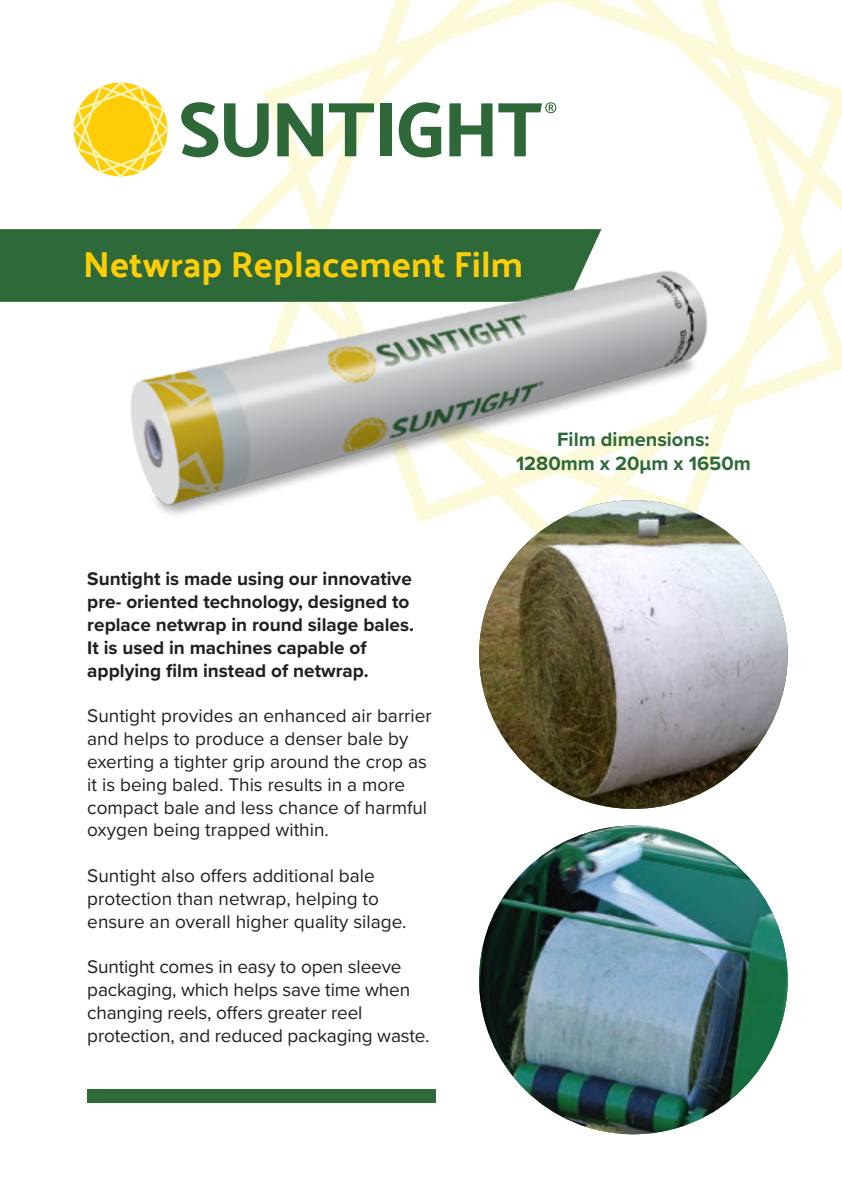
<style>
.page{position:relative;width:842px;height:1191px;background:#fff}
.page>*{position:absolute;margin:0;border:0;box-sizing:border-box;transform-origin:0 0}
.t1{font:36px "Palanquin Dark";color:#fecd08}
.t2{font:700 20px/24px "Proxima Nova";color:#2d6939;text-align:center}
.t3{font:19px/22.8px "Proxima Nova";color:#231f20}
.t4{font:700 19px/22.8px "Proxima Nova";color:#231f20}
</style>
<div class="page">
<svg style="left:233px;top:0;width:609px;height:421px"></svg>
<svg style="left:74px;top:82px;width:94px;height:94px"></svg>
<svg style="left:181px;top:102px;width:37px;height:55px"></svg>
<svg style="left:224px;top:103px;width:45px;height:54px"></svg>
<svg style="left:277px;top:103px;width:46px;height:53px"></svg>
<svg style="left:329px;top:103px;width:45px;height:53px"></svg>
<div style="left:380px;top:103px;width:12px;height:53px;background:#2e6839"></div>
<svg style="left:399px;top:102px;width:42px;height:55px"></svg>
<svg style="left:449px;top:103px;width:43px;height:53px"></svg>
<svg style="left:498px;top:102px;width:58px;height:54px"></svg>
<img style="left:479px;top:500px;width:309px;height:309px;border-radius:154px">
<img style="left:479px;top:825px;width:309px;height:309px;border-radius:154px">
<div style="left:0;top:229px;width:601px;height:73px;background:#2d6939"></div>
<img style="left:111px;top:242px;width:619px;height:323px">
<div style="left:87px;top:1089px;width:348px;height:14px;background:#2d6939"></div>
<p class="t1" style="left:83px;top:243px;width:441px">Netwrap Replacement Film</p>
<p class="t4" style="left:87px;top:567px;width:326px">Suntight is made using our innovative</p>
<p class="t4" style="left:87px;top:590px;width:328px">pre- oriented technology, designed to replace netwrap in round silage bales.<br>It is used in machines capable of applying film instead of netwrap.</p>
<p class="t3" style="left:87px;top:703px;width:346px">Suntight provides an enhanced air barrier and helps to produce a denser bale by exerting a tighter grip around the crop as it is being baled. This results in a more compact bale and less chance of harmful oxygen being trapped within.</p>
<p class="t3" style="left:87px;top:863px;width:321px">Suntight also offers additional bale protection than netwrap, helping to ensure an overall higher quality silage.</p>
<p class="t3" style="left:87px;top:954px;width:344px">Suntight comes in easy to open sleeve packaging, which helps save time when changing reels, offers greater reel protection, and reduced packaging waste.</p>
<p class="t2" style="left:516px;top:427px;width:236px">Film dimensions:<br>1280mm x 20µm x 1650m</p>
</div>
